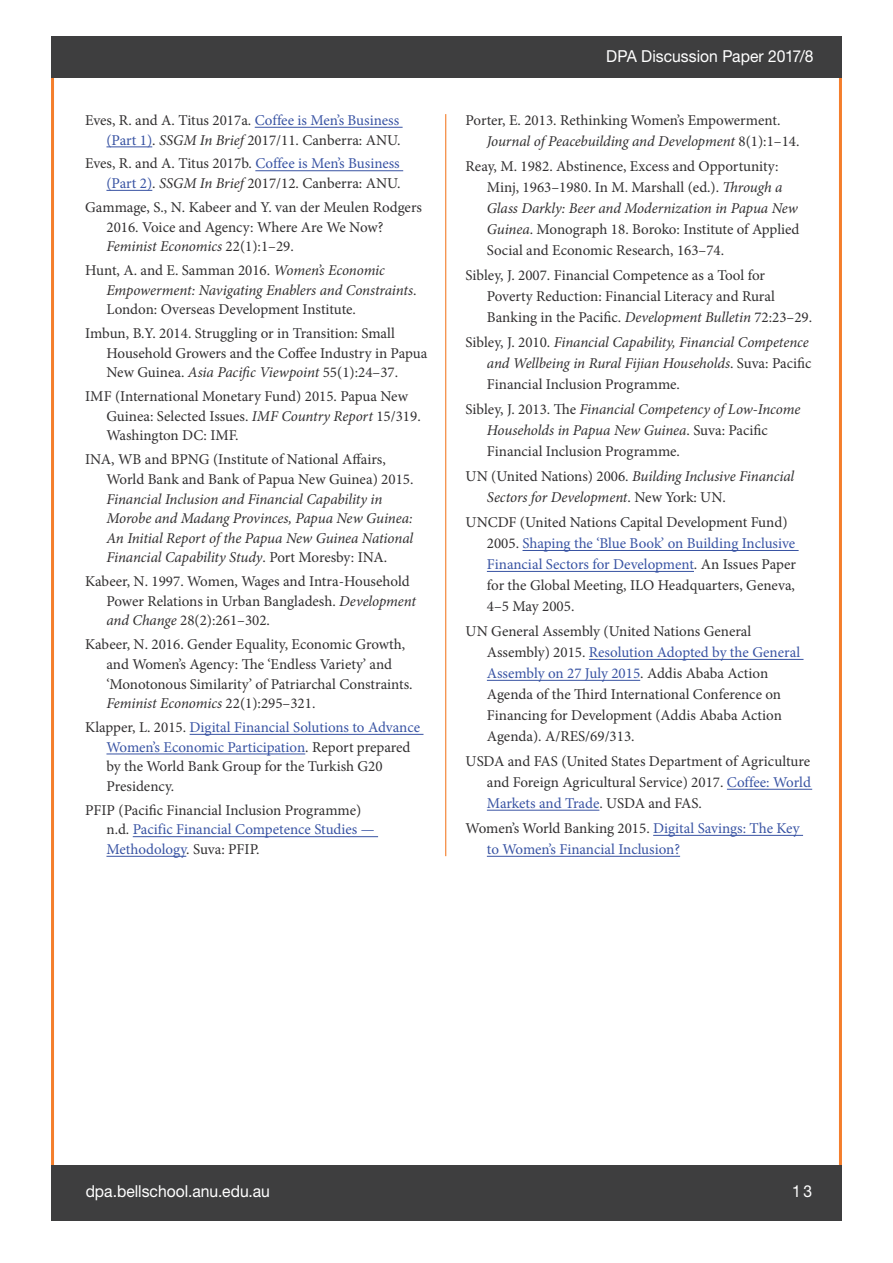
<style>
.page{position:relative;width:893px;height:1263px;background:#fff}
.page>*{position:absolute;margin:0;border:0;box-sizing:border-box;transform-origin:0 0}
.t1{font:16.5px "Helvetica Neue LT Std";color:#fff;scale:.95 1}
.t2{font:15px/19.6px "Minion Pro";color:#312f30}
.t3{font:italic 15px/19.6px "Minion Pro";letter-spacing:-.01em;color:#312f30}
.t4{font:15px/20.9px "Minion Pro";color:#3853a3}
.s1{color:#3853a3}
.s2{font-style:italic}
.s3{font-style:normal}
.s4{color:#312f30}
</style>
<div class="page">
<div style="left:51px;top:1165px;width:790px;height:55px;background:#3e3e3f"></div>
<div style="left:51px;top:36px;width:791px;height:42px;background:#3e3e3f"></div>
<hr style="left:445px;top:114px;width:1px;height:742px;background:#f47e2c">
<hr style="left:255px;top:127px;width:148px;height:1px;background:#3853a3">
<hr style="left:106px;top:147px;width:46px;height:1px;background:#3853a3">
<hr style="left:255px;top:170px;width:148px;height:1px;background:#3853a3">
<hr style="left:106px;top:190px;width:46px;height:1px;background:#3853a3">
<hr style="left:190px;top:734px;width:233px;height:1px;background:#3853a3">
<hr style="left:106px;top:754px;width:199px;height:1px;background:#3853a3">
<hr style="left:133px;top:836px;width:245px;height:1px;background:#3853a3">
<hr style="left:106px;top:856px;width:80px;height:1px;background:#3853a3">
<hr style="left:522px;top:550px;width:277px;height:1px;background:#3853a3">
<hr style="left:487px;top:571px;width:207px;height:1px;background:#3853a3">
<hr style="left:589px;top:659px;width:214px;height:1px;background:#3853a3">
<hr style="left:487px;top:680px;width:153px;height:1px;background:#3853a3">
<hr style="left:727px;top:789px;width:85px;height:1px;background:#3853a3">
<hr style="left:487px;top:810px;width:112px;height:1px;background:#3853a3">
<hr style="left:653px;top:835px;width:150px;height:1px;background:#3853a3">
<hr style="left:487px;top:856px;width:193px;height:1px;background:#3853a3">
<p class="t2" style="left:85px;top:110px;width:317px;text-align:right">Eves, R. and A. Titus 2017a. <span class="s1">Coffee is Men’s Business (Part 1)</span>. <span class="s2">SSGM In Brief</span> 2017/11. Canberra: ANU.</p>
<p class="t2" style="left:85px;top:154px;width:317px;text-align:right">Eves, R. and A. Titus 2017b. <span class="s1">Coffee is Men’s Business (Part 2)</span>. <span class="s2">SSGM In Brief</span> 2017/12. Canberra: ANU.</p>
<p class="t2" style="left:106px;top:197px;width:317px;text-indent:-21px">Gammage, S., N. Kabeer and Y. van der Meulen Rodgers<br>2016. Voice and Agency: Where Are We Now?<br><span class="s2">Feminist Economics</span> 22(1):1–29.</p>
<p class="t2" style="left:106px;top:260px;width:312px;text-indent:-21px">Hunt, A. and E. Samman 2016. <span class="s2">Women’s Economic<br>Empowerment: Navigating Enablers and Constraints</span>.<br>London: Overseas Development Institute.</p>
<p class="t2" style="left:106px;top:324px;width:322px;text-indent:-21px">Imbun, B.Y. 2014. Struggling or in Transition: Small<br>Household Growers and the Coffee Industry in Papua<br>New Guinea. <span class="s2">Asia Pacific Viewpoint</span> 55(1):24–37.</p>
<p class="t2" style="left:106px;top:387px;width:316px;text-indent:-21px">IMF (International Monetary Fund) 2015. Papua New<br>Guinea: Selected Issues. <span class="s2">IMF Country Report</span> 15/319.<br>Washington DC: IMF.</p>
<p class="t2" style="left:106px;top:450px;width:309px;text-indent:-21px">INA, WB and BPNG (Institute of National Affairs,<br>World Bank and Bank of Papua New Guinea) 2015.</p>
<p class="t3" style="left:106px;top:489px;width:308px">Financial Inclusion and Financial Capability in Morobe and Madang Provinces, Papua New Guinea:<br>An Initial Report of the Papua New Guinea National Financial Capability Study<span class="s3">. Port Moresby: INA.</span></p>
<p class="t2" style="left:106px;top:572px;width:311px;text-indent:-21px">Kabeer, N. 1997. Women, Wages and Intra-Household<br>Power Relations in Urban Bangladesh. <span class="s2">Development and Change</span> 28(2):261–302.</p>
<p class="t2" style="left:106px;top:635px;width:308px;text-indent:-21px">Kabeer, N. 2016. Gender Equality, Economic Growth, and Women’s Agency: The ‘Endless Variety’ and ‘Monotonous Similarity’ of Patriarchal Constraints.<br><span class="s2">Feminist Economics</span> 22(1):295–321.</p>
<p class="t2" style="left:106px;top:717px;width:315px;text-indent:-21px">Klapper, L. 2015. <span class="s1">Digital Financial Solutions to Advance Women’s Economic Participation</span>. Report prepared by the World Bank Group for the Turkish G20<br>Presidency.</p>
<p class="t2" style="left:106px;top:800px;width:270px;text-indent:-21px">PFIP (Pacific Financial Inclusion Programme) n.d. <span class="s1">Pacific Financial Competence Studies —<br>Methodology</span>. Suva: PFIP.</p>
<p class="t1" style="left:606px;top:47px;width:220px">DPA Discussion Paper 2017/8</p>
<p class="t2" style="left:487px;top:110px;width:314px;line-height:21px;text-indent:-21px">Porter, E. 2013. Rethinking Women’s Empowerment.<br><span class="s2">Journal of Peacebuilding and Development</span> 8(1):1–14.</p>
<p class="t2" style="left:487px;top:156px;width:314px;line-height:20.9px;text-indent:-21px">Reay, M. 1982. Abstinence, Excess and Opportunity:<br>Minj, 1963–1980. In M. Marshall (ed.). <span class="s2">Through a Glass Darkly: Beer and Modernization in Papua New Guinea</span>. Monograph 18. Boroko: Institute of Applied Social and Economic Research, 163–74.</p>
<p class="t2" style="left:487px;top:265px;width:327px;line-height:20.9px;text-indent:-21px">Sibley, J. 2007. Financial Competence as a Tool for<br>Poverty Reduction: Financial Literacy and Rural<br>Banking in the Pacific. <span class="s2">Development Bulletin</span> 72:23–29.</p>
<p class="t3" style="left:487px;top:332px;width:326px;line-height:20.9px;text-indent:-21px"><span class="s3">Sibley, J. 2010.</span> Financial Capability, Financial Competence and Wellbeing in Rural Fijian Households<span class="s3">. Suva: Pacific<br>Financial Inclusion Programme.</span></p>
<p class="t2" style="left:487px;top:399px;width:315px;line-height:21px;text-indent:-21px">Sibley, J. 2013. The <span class="s2">Financial Competency of Low-Income<br>Households in Papua New Guinea</span>. Suva: Pacific<br>Financial Inclusion Programme.</p>
<p class="t3" style="left:487px;top:466px;width:309px;line-height:21px;text-indent:-21px"><span class="s3">UN (United Nations) 2006.</span> Building Inclusive Financial<br>Sectors for Development<span class="s3">. New York: UN.</span></p>
<p class="t2" style="left:487px;top:512px;width:311px;line-height:21px;text-indent:-21px">UNCDF (United Nations Capital Development Fund)<br>2005. <span class="s1">Shaping the ‘Blue Book’ on Building Inclusive Financial Sectors for Development</span>. An Issues Paper for the Global Meeting, ILO Headquarters, Geneva, 4–5 May 2005.</p>
<p class="t2" style="left:487px;top:621px;width:315px;line-height:21px;text-indent:-21px">UN General Assembly (United Nations General Assembly) 2015. <span class="s1">Resolution Adopted by the General Assembly on 27 July 2015</span>. Addis Ababa Action Agenda of the Third International Conference on Financing for Development (Addis Ababa Action Agenda). A/RES/69/313.</p>
<p class="t2" style="left:487px;top:751px;width:326px;line-height:21px;text-align:justify;text-indent:-21px">USDA and FAS (United States Department of Agriculture and Foreign Agricultural Service) 2017. <span class="s1">Coffee: World Markets and Trade</span>. USDA and FAS.</p>
<p class="t4" style="left:487px;top:818px;width:314px;text-indent:-21px"><span class="s4">Women’s World Banking 2015.</span> Digital Savings: The Key to Women’s Financial Inclusion?</p>
<p class="t1" style="left:86px;top:1181px;width:195px">dpa.bellschool.anu.edu.au</p>
<p class="t1" style="left:792px;top:1181px;width:23px">13</p>
</div>
